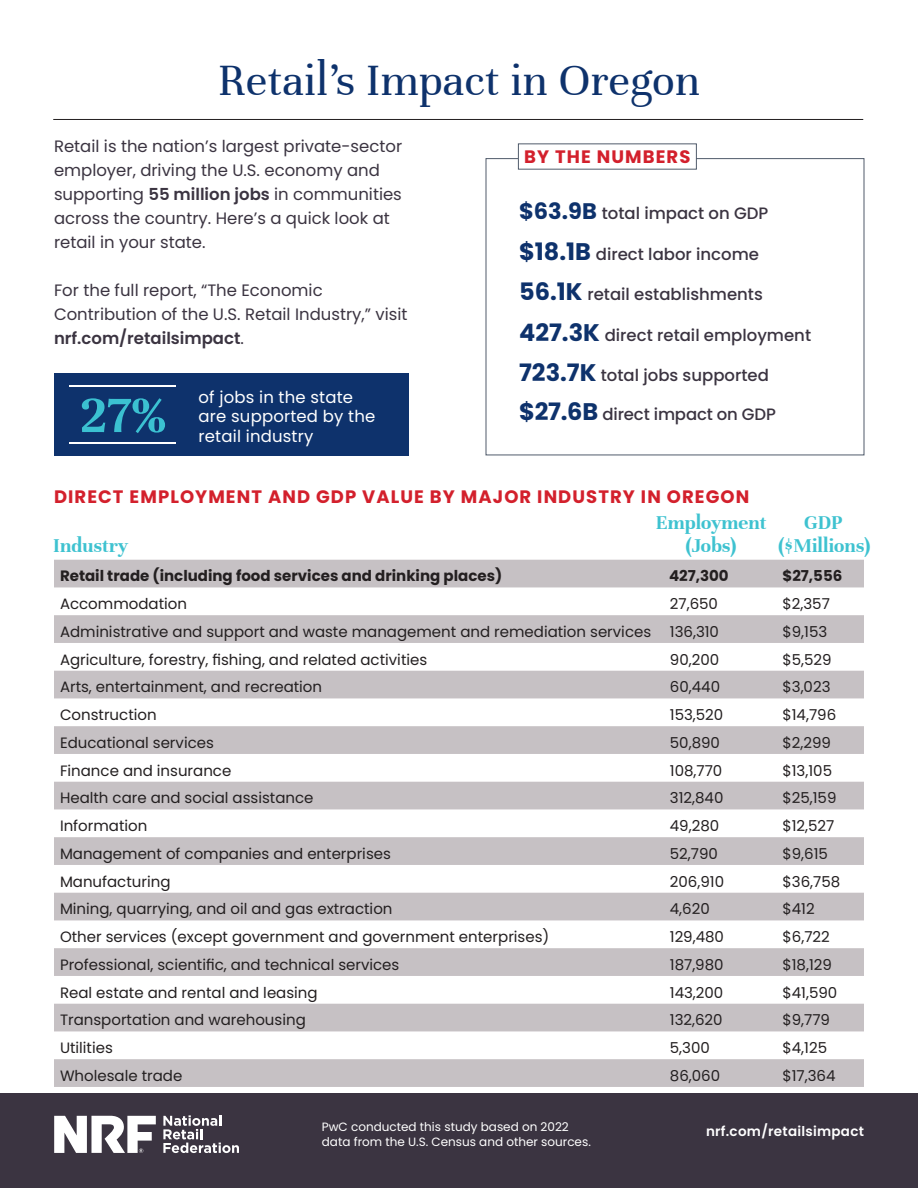
<style>
.page{position:relative;width:918px;height:1188px;background:#fff}
.page>*{position:absolute;margin:0;border:0;box-sizing:border-box;transform-origin:0 0}
.t1{font:700 55.5px "Unna";color:#3bc1d1}
.t2{font:48px "Unna";color:#0e326c}
.t3{font:700 21px/22.5px "Unna";color:#3ec2d0;text-align:center}
.t4{font:700 18px "Poppins";letter-spacing:.06em;color:#d3202c}
.t5{font:16.5px/24px "Poppins";color:#3b3441}
.t6{font:500 16.5px "Poppins";color:#3b3441}
.t7{font:16.5px/19.5px "Poppins";letter-spacing:.01em;color:#fff}
.t8{font:15px "Poppins";color:#231f20}
.t9{font:700 15px "Poppins";color:#231f20}
.t10{font:600 13.5px "Poppins";letter-spacing:.02em;color:#fff}
.t11{font:12px/14.4px "Poppins";color:#fff}
.s1{font-weight:600}
.s2{font-weight:700;font-size:22.5px;color:#0e326c}
.s3{font-weight:700;font-size:24px;color:#0e326c}
</style>
<div class="page">
<div style="left:0;top:1094px;width:918px;height:94px;background:#3b3441"></div>
<svg style="left:163px;top:1115px;width:76px;height:38px"></svg>
<svg style="left:54px;top:1116px;width:102px;height:37px"></svg>
<hr style="left:53px;top:119px;width:810px;height:1px;background:#231f20">
<div style="left:54px;top:373px;width:354px;height:82px;background:#0e326c"></div>
<hr style="left:69px;top:386px;width:107px;height:1px;background:#fff">
<hr style="left:69px;top:442px;width:107px;height:2px;background:#fff">
<svg style="left:54px;top:560px;width:810px;height:527px;fill:#c6c1c4"></svg>
<div style="left:518px;top:143px;width:179px;height:27px;border:1px solid #505b6b"></div>
<h2 class="t2" style="left:218px;top:52px;width:484px">Retail’s Impact in Oregon</h2>
<p class="t5" style="left:54px;top:134px;width:350px">Retail is the nation’s largest private-sector employer, driving the U.S. economy and supporting <span class="s1">55 million jobs</span> in communities across the country. Here’s a quick look at retail in your state.</p>
<p class="t5" style="left:54px;top:278px;width:355px">For the full report, “The Economic<br>Contribution of the U.S. Retail Industry,” visit <span class="s1">nrf.com/retailsimpact</span>.</p>
<h1 class="t1" style="left:80px;top:383px;width:87px">27%</h1>
<p class="t7" style="left:199px;top:388px;width:178px">of jobs in the state are supported by the retail industry</p>
<p class="t4" style="left:524px;top:146px;width:168px">BY THE NUMBERS</p>
<p class="t6" style="left:519px;top:204px;width:251px"><span class="s2">$63.9B</span> total impact on GDP</p>
<p class="t6" style="left:519px;top:244px;width:241px"><span class="s3">$18.1B</span> direct labor income</p>
<p class="t6" style="left:519px;top:285px;width:245px"><span class="s3">56.1K</span> retail establishments</p>
<p class="t6" style="left:519px;top:325px;width:294px"><span class="s3">427.3K</span> direct retail employment</p>
<p class="t6" style="left:519px;top:366px;width:251px"><span class="s3">723.7K</span> total jobs supported</p>
<p class="t6" style="left:519px;top:405px;width:258px"><span class="s3">$27.6B</span> direct impact on GDP</p>
<p class="t4" style="left:54px;top:486px;width:697px">DIRECT EMPLOYMENT AND GDP VALUE BY MAJOR INDUSTRY IN OREGON</p>
<h3 class="t3" style="left:53px;top:534px;width:77px">Industry</h3>
<h3 class="t3" style="left:656px;top:511px;width:112px">Employment (Jobs)</h3>
<h3 class="t3" style="left:778px;top:511px;width:93px">GDP ($Millions)</h3>
<p class="t9" style="left:60px;top:568px;width:444px">Retail trade (including food services and drinking places)</p>
<p class="t9" style="left:669px;top:568px;width:61px">427,300</p>
<p class="t9" style="left:783px;top:568px;width:61px">$27,556</p>
<p class="t8" style="left:60px;top:595px;width:129px">Accommodation</p>
<p class="t8" style="left:670px;top:595px;width:50px">27,650</p>
<p class="t8" style="left:783px;top:595px;width:49px">$2,357</p>
<p class="t8" style="left:60px;top:623px;width:661px">Administrative and support and waste management and remediation services 136,310</p>
<p class="t8" style="left:783px;top:623px;width:46px">$9,153</p>
<p class="t8" style="left:60px;top:651px;width:369px">Agriculture, forestry, fishing, and related activities</p>
<p class="t8" style="left:670px;top:651px;width:51px">90,200</p>
<p class="t8" style="left:783px;top:651px;width:51px">$5,529</p>
<p class="t8" style="left:60px;top:679px;width:264px">Arts, entertainment, and recreation</p>
<p class="t8" style="left:670px;top:679px;width:52px">60,440</p>
<p class="t8" style="left:783px;top:679px;width:50px">$3,023</p>
<p class="t8" style="left:60px;top:706px;width:98px">Construction</p>
<p class="t8" style="left:670px;top:706px;width:55px">153,520</p>
<p class="t8" style="left:783px;top:706px;width:55px">$14,796</p>
<p class="t8" style="left:60px;top:734px;width:155px">Educational services</p>
<p class="t8" style="left:670px;top:734px;width:52px">50,890</p>
<p class="t8" style="left:783px;top:734px;width:50px">$2,299</p>
<p class="t8" style="left:60px;top:762px;width:173px">Finance and insurance</p>
<p class="t8" style="left:670px;top:762px;width:54px">108,770</p>
<p class="t8" style="left:783px;top:762px;width:51px">$13,105</p>
<p class="t8" style="left:60px;top:790px;width:255px">Health care and social assistance</p>
<p class="t8" style="left:670px;top:790px;width:55px">312,840</p>
<p class="t8" style="left:783px;top:790px;width:56px">$25,159</p>
<p class="t8" style="left:60px;top:817px;width:89px">Information</p>
<p class="t8" style="left:670px;top:817px;width:51px">49,280</p>
<p class="t8" style="left:783px;top:817px;width:53px">$12,527</p>
<p class="t8" style="left:60px;top:845px;width:332px">Management of companies and enterprises</p>
<p class="t8" style="left:670px;top:845px;width:50px">52,790</p>
<p class="t8" style="left:783px;top:845px;width:47px">$9,615</p>
<p class="t8" style="left:60px;top:873px;width:112px">Manufacturing</p>
<p class="t8" style="left:670px;top:873px;width:56px">206,910</p>
<p class="t8" style="left:783px;top:873px;width:59px">$36,758</p>
<p class="t8" style="left:60px;top:901px;width:334px">Mining, quarrying, and oil and gas extraction</p>
<p class="t8" style="left:670px;top:901px;width:41px">4,620</p>
<p class="t8" style="left:783px;top:901px;width:34px">$412</p>
<p class="t8" style="left:60px;top:928px;width:491px">Other services (except government and government enterprises)</p>
<p class="t8" style="left:670px;top:928px;width:56px">129,480</p>
<p class="t8" style="left:783px;top:928px;width:49px">$6,722</p>
<p class="t8" style="left:60px;top:956px;width:341px">Professional, scientific, and technical services</p>
<p class="t8" style="left:670px;top:956px;width:55px">187,980</p>
<p class="t8" style="left:783px;top:956px;width:51px">$18,129</p>
<p class="t8" style="left:60px;top:984px;width:259px">Real estate and rental and leasing</p>
<p class="t8" style="left:670px;top:984px;width:55px">143,200</p>
<p class="t8" style="left:783px;top:984px;width:56px">$41,590</p>
<p class="t8" style="left:60px;top:1012px;width:247px">Transportation and warehousing</p>
<p class="t8" style="left:670px;top:1012px;width:54px">132,620</p>
<p class="t8" style="left:783px;top:1012px;width:49px">$9,779</p>
<p class="t8" style="left:60px;top:1039px;width:54px">Utilities</p>
<p class="t8" style="left:670px;top:1039px;width:42px">5,300</p>
<p class="t8" style="left:783px;top:1039px;width:46px">$4,125</p>
<p class="t8" style="left:60px;top:1067px;width:124px">Wholesale trade</p>
<p class="t8" style="left:670px;top:1067px;width:52px">86,060</p>
<p class="t8" style="left:783px;top:1067px;width:55px">$17,364</p>
<p class="t11" style="left:322px;top:1120px;width:271px">PwC conducted this study based on 2022 data from the U.S. Census and other sources.</p>
<p class="t10" style="left:706px;top:1124px;width:160px">nrf.com/retailsimpact</p>
</div>
